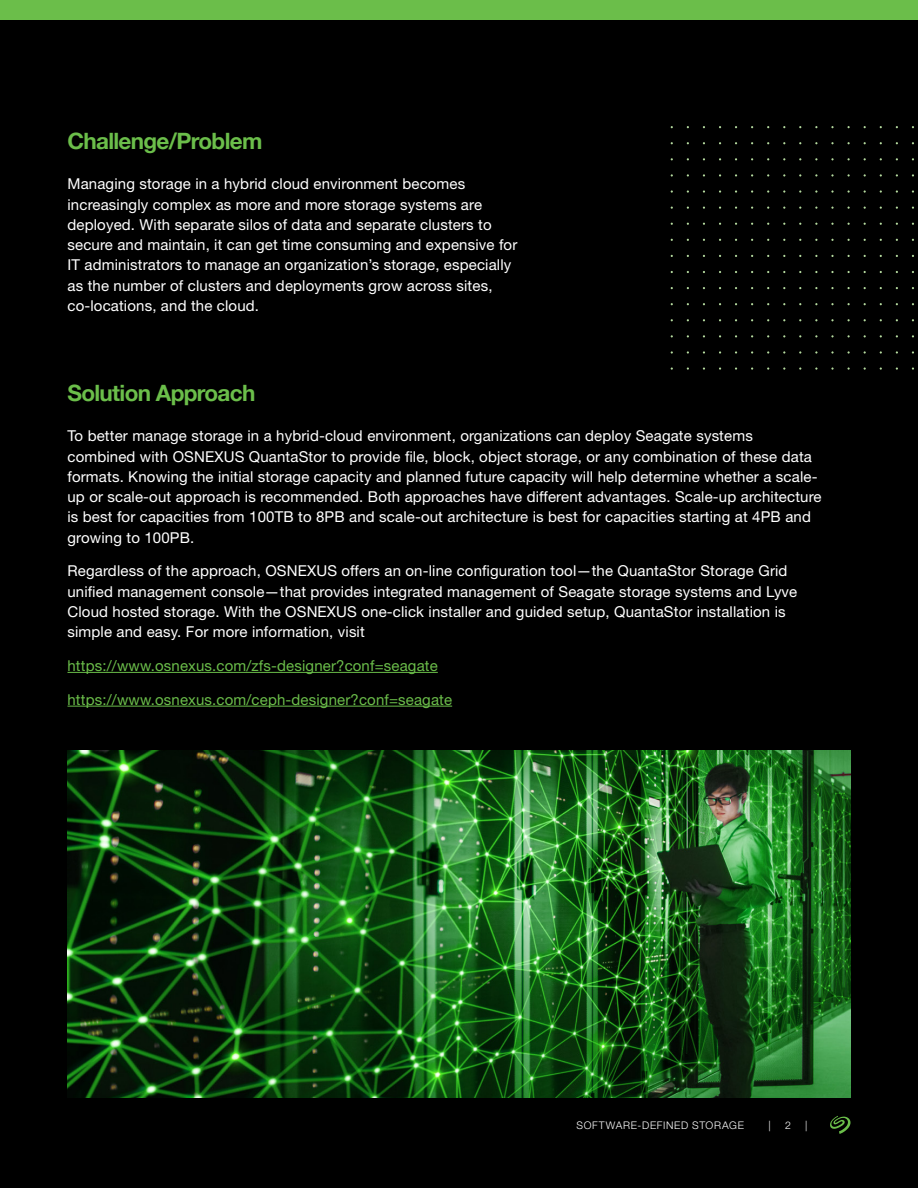
<style>
.page{position:relative;width:918px;height:1188px;background:#fff}
.page>*{position:absolute;margin:0;border:0;box-sizing:border-box;transform-origin:0 0}
.t1{font:700 22.5px "Helvetica Neue";letter-spacing:-.03em;color:#6bbe4a}
.t2{font:15px/20.2px "Helvetica Neue LT Std";letter-spacing:.01em;color:#fff}
.t3{font:15px "Helvetica Neue LT Std";letter-spacing:.01em;color:#6bbe4a}
.t4{font:300 10.5px "Helvetica Neue LT Std";letter-spacing:.07em;color:#fff}
</style>
<div class="page">
<div style="left:0;top:0;width:918px;height:21px;background:#6bbe4a"></div>
<div style="left:0;top:21px;width:918px;height:1167px;background:#000"></div>
<hr style="left:68px;top:672px;width:370px;height:1px;background:#6bbe4a">
<hr style="left:68px;top:706px;width:384px;height:1px;background:#6bbe4a">
<img style="left:68px;top:750px;width:782px;height:347px">
<svg style="left:830px;top:1116px;width:21px;height:18px"></svg>
<h1 class="t1" style="left:68px;top:124px;width:196px">Challenge/Problem</h1>
<p class="t2" style="left:68px;top:174px;width:451px">Managing storage in a hybrid cloud environment becomes increasingly complex as more and more storage systems are deployed. With separate silos of data and separate clusters to secure and maintain, it can get time consuming and expensive for IT administrators to manage an organization’s storage, especially as the number of clusters and deployments grow across sites, co-locations, and the cloud.</p>
<h1 class="t1" style="left:68px;top:376px;width:189px">Solution Approach</h1>
<p class="t2" style="left:68px;top:426px;width:756px">To better manage storage in a hybrid-cloud environment, organizations can deploy Seagate systems combined with OSNEXUS QuantaStor to provide file, block, object storage, or any combination of these data formats. Knowing the initial storage capacity and planned future capacity will help determine whether a scale&shy;up or scale-out approach is recommended. Both approaches have different advantages. Scale-up architecture is best for capacities from 100TB to 8PB and scale-out architecture is best for capacities starting at 4PB and growing to 100PB.</p>
<p class="t2" style="left:68px;top:561px;width:731px">Regardless of the approach, OSNEXUS offers an on-line configuration tool—the QuantaStor Storage Grid unified management console—that provides integrated management of Seagate storage systems and Lyve Cloud hosted storage. With the OSNEXUS one-click installer and guided setup, QuantaStor installation is simple and easy. For more information, visit</p>
<p class="t3" style="left:68px;top:657px;width:372px">https://www.osnexus.com/zfs-designer?conf=seagate</p>
<p class="t3" style="left:68px;top:690px;width:386px">https://www.osnexus.com/ceph-designer?conf=seagate</p>
<p class="t4" style="left:576px;top:1118px;width:169px">SOFTWARE-DEFINED STORAGE</p>
<p class="t4" style="left:769px;top:1118px;width:4px">|</p>
<p class="t4" style="left:785px;top:1118px;width:7px">2</p>
<p class="t4" style="left:805px;top:1118px;width:4px">|</p>
</div>
